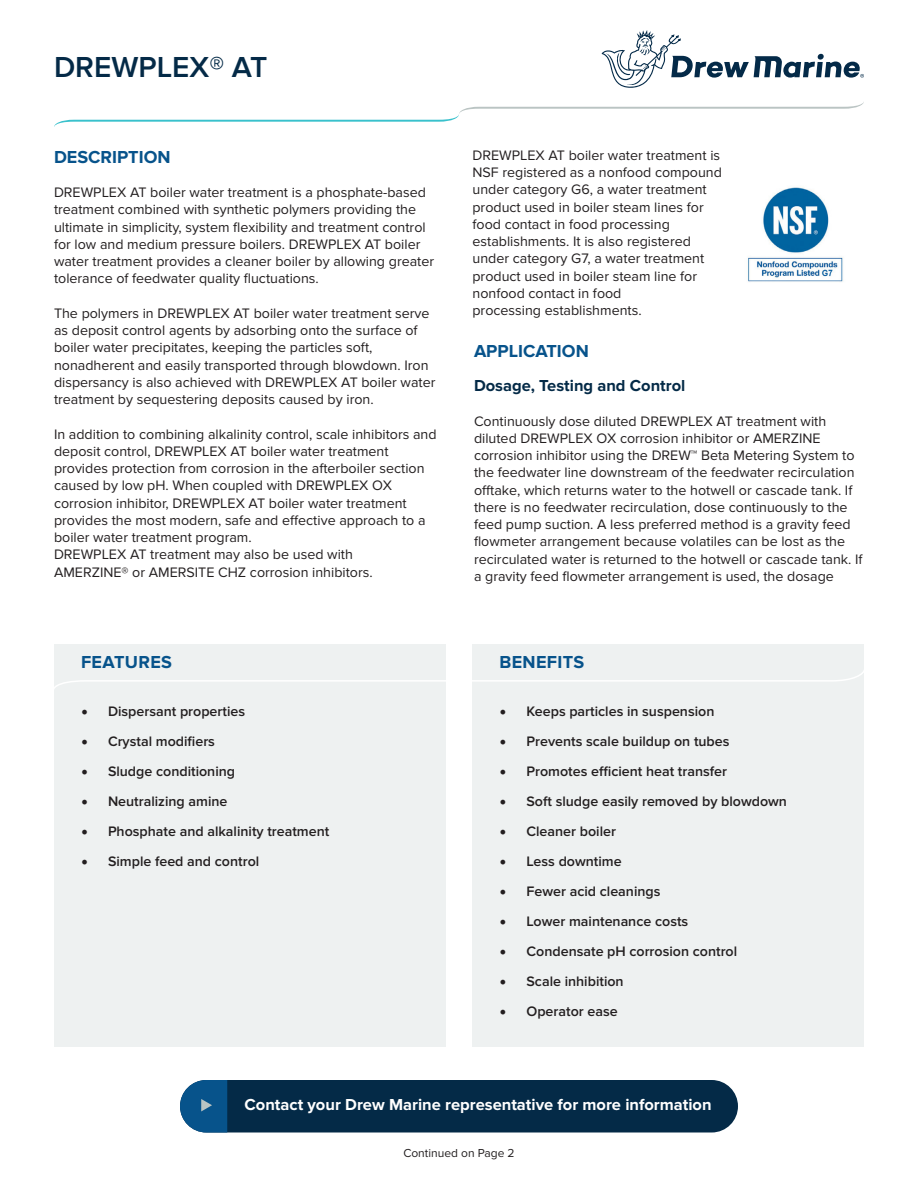
<style>
.page{position:relative;width:918px;height:1188px;background:#fff}
.page>*{position:absolute;margin:0;border:0;box-sizing:border-box;transform-origin:0 0}
.t1{font:600 30px "Proxima Nova";color:#042a47}
.t2{font:700 18px "Proxima Nova";color:#07538b}
.t3{font:700 18px "Proxima Nova";letter-spacing:.02em;color:#07538b}
.t4{font:700 16.5px "Proxima Nova";color:#fff}
.t5{font:700 16.5px "Proxima Nova";color:#042a47}
.t6{font:14.25px/17.2px "Proxima Nova";color:#231f20}
.t7{font:600 14.25px "Proxima Nova";color:#231f20}
.t8{font:12px "Proxima Nova";color:#231f20}
.s1{font-family:"Minion Pro";font-weight:400;font-size:18px}
</style>
<div class="page">
<svg style="left:602px;top:30px;width:262px;height:58px"></svg>
<svg style="left:54px;top:102px;width:810px;height:25px"></svg>
<div style="left:180px;top:1080px;width:558px;height:52px;background:#042a47;border-radius:26px"></div>
<svg style="left:180px;top:1080px;width:47px;height:52px;background:#276999"></svg>
<img style="left:748px;top:187px;width:95px;height:95px">
<div style="left:472px;top:644px;width:392px;height:402px;background:#eef1f1"></div>
<div style="left:54px;top:644px;width:392px;height:402px;background:#eef1f1"></div>
<svg style="left:54px;top:671px;width:810px;height:18px"></svg>
<h1 class="t1" style="left:54px;top:50px;width:215px">DREWPLEX® AT</h1>
<p class="t2" style="left:54px;top:146px;width:118px">DESCRIPTION</p>
<p class="t6" style="left:54px;top:184px;width:382px">DREWPLEX AT boiler water treatment is a phosphate-based treatment combined with synthetic polymers providing the ultimate in simplicity, system flexibility and treatment control for low and medium pressure boilers. DREWPLEX AT boiler water treatment provides a cleaner boiler by allowing greater tolerance of feedwater quality fluctuations.</p>
<p class="t6" style="left:54px;top:305px;width:383px">The polymers in DREWPLEX AT boiler water treatment serve as deposit control agents by adsorbing onto the surface of boiler water precipitates, keeping the particles soft, nonadherent and easily transported through blowdown. Iron dispersancy is also achieved with DREWPLEX AT boiler water treatment by sequestering deposits caused by iron.</p>
<p class="t6" style="left:54px;top:426px;width:384px">In addition to combining alkalinity control, scale inhibitors and deposit control, DREWPLEX AT boiler water treatment provides protection from corrosion in the afterboiler section caused by low pH. When coupled with DREWPLEX OX corrosion inhibitor, DREWPLEX AT boiler water treatment provides the most modern, safe and effective approach to a boiler water treatment program.<br>DREWPLEX AT treatment may also be used with<br>AMERZINE® or AMERSITE CHZ corrosion inhibitors.</p>
<p class="t6" style="left:472px;top:147px;width:251px">DREWPLEX AT boiler water treatment is NSF registered as a nonfood compound under category G6, a water treatment product used in boiler steam lines for food contact in food processing establishments. It is also registered under category G7, a water treatment product used in boiler steam line for nonfood contact in food<br>processing establishments.</p>
<p class="t2" style="left:474px;top:340px;width:116px">APPLICATION</p>
<p class="t5" style="left:474px;top:376px;width:213px">Dosage, Testing and Control</p>
<p class="t6" style="left:474px;top:413px;width:390px">Continuously dose diluted DREWPLEX AT treatment with diluted DREWPLEX OX corrosion inhibitor or AMERZINE corrosion inhibitor using the DREW™ Beta Metering System to the feedwater line downstream of the feedwater recirculation offtake, which returns water to the hotwell or cascade tank. If there is no feedwater recirculation, dose continuously to the feed pump suction. A less preferred method is a gravity feed flowmeter arrangement because volatiles can be lost as the recirculated water is returned to the hotwell or cascade tank. If a gravity feed flowmeter arrangement is used, the dosage</p>
<p class="t3" style="left:81px;top:652px;width:92px">FEATURES</p>
<p class="t3" style="left:500px;top:652px;width:86px">BENEFITS</p>
<p class="t7" style="left:81px;top:703px;width:166px"><span class="s1">•</span> Dispersant properties</p>
<p class="t7" style="left:81px;top:733px;width:136px"><span class="s1">•</span> Crystal modifiers</p>
<p class="t7" style="left:81px;top:763px;width:156px"><span class="s1">•</span> Sludge conditioning</p>
<p class="t7" style="left:81px;top:793px;width:148px"><span class="s1">•</span> Neutralizing amine</p>
<p class="t7" style="left:81px;top:823px;width:250px"><span class="s1">•</span> Phosphate and alkalinity treatment</p>
<p class="t7" style="left:81px;top:853px;width:180px"><span class="s1">•</span> Simple feed and control</p>
<p class="t7" style="left:500px;top:703px;width:216px"><span class="s1">•</span> Keeps particles in suspension</p>
<p class="t7" style="left:500px;top:733px;width:232px"><span class="s1">•</span> Prevents scale buildup on tubes</p>
<p class="t7" style="left:500px;top:763px;width:229px"><span class="s1">•</span> Promotes efficient heat transfer</p>
<p class="t7" style="left:500px;top:793px;width:289px"><span class="s1">•</span> Soft sludge easily removed by blowdown</p>
<p class="t7" style="left:500px;top:823px;width:118px"><span class="s1">•</span> Cleaner boiler</p>
<p class="t7" style="left:500px;top:853px;width:124px"><span class="s1">•</span> Less downtime</p>
<p class="t7" style="left:500px;top:883px;width:163px"><span class="s1">•</span> Fewer acid cleanings</p>
<p class="t7" style="left:500px;top:913px;width:190px"><span class="s1">•</span> Lower maintenance costs</p>
<p class="t7" style="left:500px;top:943px;width:239px"><span class="s1">•</span> Condensate pH corrosion control</p>
<p class="t7" style="left:500px;top:973px;width:126px"><span class="s1">•</span> Scale inhibition</p>
<p class="t7" style="left:500px;top:1003px;width:120px"><span class="s1">•</span> Operator ease</p>
<p class="t4" style="left:245px;top:1095px;width:469px">Contact your Drew Marine representative for more information</p>
<p class="t8" style="left:403px;top:1146px;width:113px">Continued on Page 2</p>
</div>
